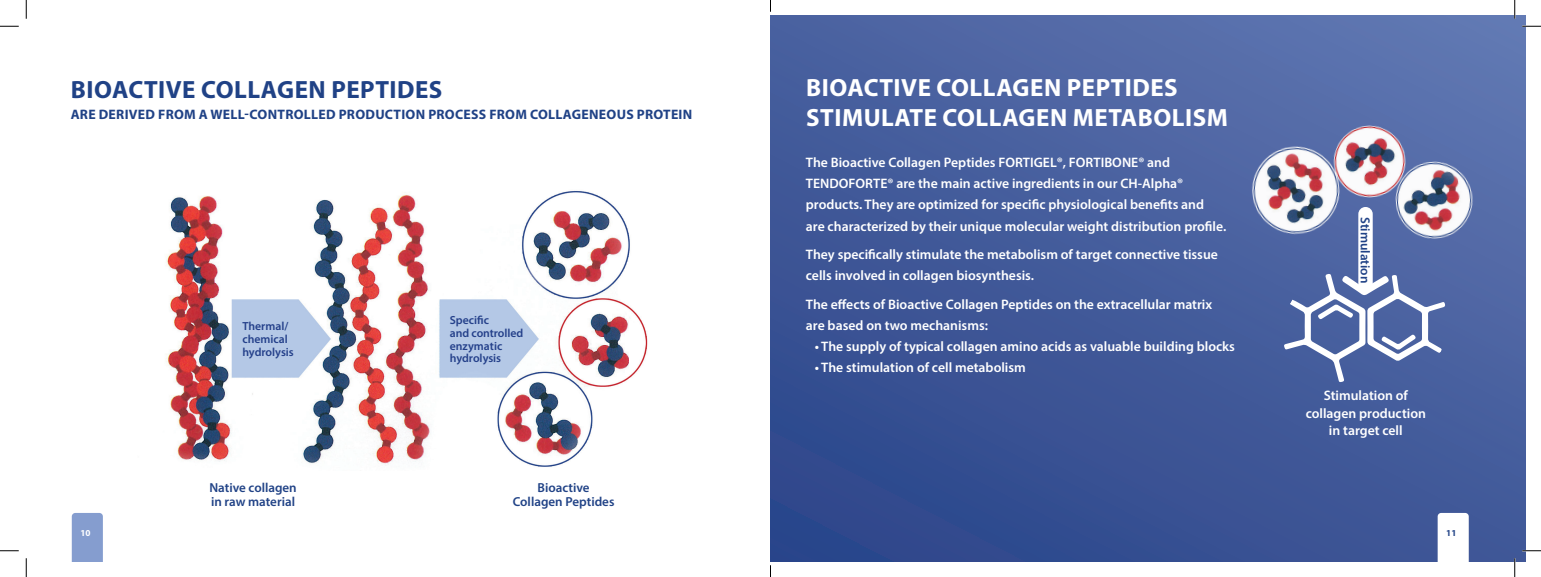
<style>
.page{position:relative;width:1541px;height:577px;background:#fff}
.page>*{position:absolute;margin:0;border:0;box-sizing:border-box;transform-origin:0 0}
.t1{font:700 25px/30px "Myriad Pro";letter-spacing:.02em;color:#fff}
.t2{font:700 25px "Myriad Pro";letter-spacing:.02em;color:#204286}
.t3{font:600 13.75px/21.2px "Myriad Pro";color:#fff}
.t4{font:700 13.75px "Myriad Pro";letter-spacing:.02em;color:#204286}
.t5{font:600 13.12px "Myriad Pro";color:#204286}
.t6{font:600 13px/14.2px "Myriad Pro";color:#204286}
.t7{font:600 11.75px/12.9px "Myriad Pro";color:#24408a}
.t8{font:700 9.12px "Myriad Pro";color:#fff}
.t9{font:700 9.12px "Myriad Pro";color:#204286}
</style>
<div class="page">
<img style="left:166px;top:191px;width:482px;height:276px">
<svg style="left:770px;top:16px;width:755px;height:545px;background:#425b9a"></svg>
<img style="left:1227px;top:94px;width:260px;height:182px">
<div style="left:1358px;top:207px;width:14px;height:84px;background:#fff;border-radius:7px"></div>
<svg style="left:1283px;top:274px;width:162px;height:109px"></svg>
<svg style="left:1437px;top:513px;width:31px;height:48px"></svg>
<svg style="left:72px;top:513px;width:31px;height:48px"></svg>
<svg style="left:0;top:25px;width:19px;height:2px"></svg>
<svg style="left:1522px;top:25px;width:19px;height:2px"></svg>
<svg style="left:0;top:550px;width:19px;height:1px"></svg>
<svg style="left:1522px;top:550px;width:19px;height:1px"></svg>
<svg style="left:25px;top:0;width:2px;height:19px"></svg>
<svg style="left:25px;top:558px;width:2px;height:19px"></svg>
<svg style="left:1514px;top:0;width:1px;height:19px"></svg>
<svg style="left:1514px;top:558px;width:1px;height:19px"></svg>
<h1 class="t2" style="left:71px;top:73px;width:373px">BIOACTIVE COLLAGEN PEPTIDES</h1>
<p class="t4" style="left:71px;top:106px;width:623px">ARE DERIVED FROM A WELL-CONTROLLED PRODUCTION PROCESS FROM COLLAGENEOUS PROTEIN</p>
<p class="t7" style="left:242px;top:320px;width:53px">Thermal/ chemical hydrolysis</p>
<p class="t7" style="left:450px;top:313px;width:75px">Specific<br>and controlled enzymatic hydrolysis</p>
<p class="t6" style="left:209px;top:480px;width:89px">Native collagen in raw material</p>
<p class="t6" style="left:513px;top:480px;width:103px;text-align:center">Bioactive<br>Collagen Peptides</p>
<h1 class="t1" style="left:806px;top:72px;width:423px">BIOACTIVE COLLAGEN PEPTIDES<br>STIMULATE COLLAGEN METABOLISM</h1>
<p class="t3" style="left:806px;top:151px;width:422px">The Bioactive Collagen Peptides FORTIGEL®, FORTIBONE® and TENDOFORTE® are the main active ingredients in our CH-Alpha® products. They are optimized for specific physiological benefits and are characterized by their unique molecular weight distribution profile.</p>
<p class="t3" style="left:806px;top:243px;width:413px">They specifically stimulate the metabolism of target connective tissue cells involved in collagen biosynthesis.</p>
<p class="t3" style="left:806px;top:293px;width:408px">The effects of Bioactive Collagen Peptides on the extracellular matrix are based on two mechanisms:</p>
<p class="t3" style="left:815px;top:336px;width:422px">• The supply of typical collagen amino acids as valuable building blocks</p>
<p class="t3" style="left:815px;top:357px;width:213px">• The stimulation of cell metabolism</p>
<p class="t5" style="left:1373px;top:217px;width:68px;rotate:90deg">Stimulation</p>
<p class="t3" style="left:1305px;top:387px;width:122px;line-height:17.5px;text-align:center">Stimulation of collagen production in target cell</p>
<p class="t8" style="left:80px;top:527px;width:12px">10</p>
<p class="t9" style="left:1446px;top:527px;width:12px">11</p>
</div>
